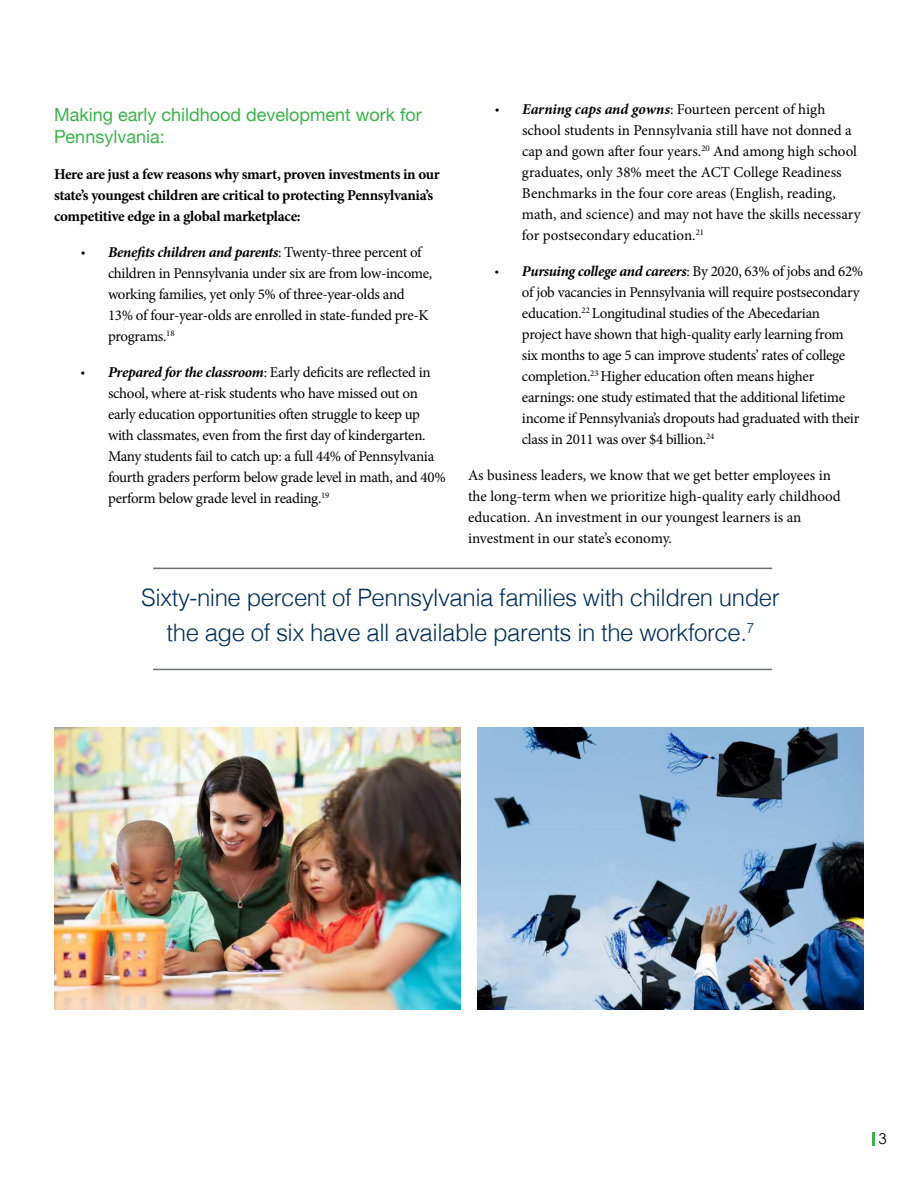
<style>
.page{position:relative;width:918px;height:1188px;background:#fff}
.page>*{position:absolute;margin:0;border:0;box-sizing:border-box;transform-origin:0 0}
.t1{font:300 24px/34.5px "Helvetica";letter-spacing:-.02em;color:#00305e;text-align:center}
.t2{font:18px/22.5px "Helvetica Neue";color:#39b44a}
.t3{font:15px/21px "Minion Pro";letter-spacing:-.02em;color:#000}
.t4{font:700 15px/21px "Minion Pro";letter-spacing:-.02em;color:#000}
.t5{font:15px "Century Gothic";color:#000}
.s1{font-family:"Myriad Pro"}
.s2{font-weight:700;font-style:italic}
</style>
<div class="page">
<svg style="left:873px;top:1132px;width:2px;height:14px"></svg>
<hr style="left:153px;top:568px;width:619px;height:1px;background:#6d6e71">
<hr style="left:153px;top:669px;width:619px;height:1px;background:#6d6e71">
<img style="left:54px;top:727px;width:406px;height:283px">
<img style="left:477px;top:727px;width:387px;height:283px">
<p class="t2" style="left:54px;top:105px;width:369px">Making early childhood development work for<br>Pennsylvania:</p>
<p class="t4" style="left:54px;top:165px;width:388px">Here are just a few reasons why smart, proven investments in our state’s youngest children are critical to protecting Pennsylvania’s competitive edge in a global marketplace:</p>
<p class="t3" style="left:108px;top:243px;width:326px;text-indent:-27px"><span class="s1">•</span> <span class="s2">Beneits children and parents</span>: Twenty-three percent of children in Pennsylvania under six are from low-income, working families, yet only 5% of three-year-olds and 13% of four-year-olds are enrolled in state-funded pre-K programs.<sup>18</sup></p>
<p class="t3" style="left:108px;top:363px;width:339px;text-indent:-27px"><span class="s1">•</span> <span class="s2">Prepared for the classroom</span>: Early deicits are relected in school, where at-risk students who have missed out on early education opportunities oten struggle to keep up with classmates, even from the irst day of kindergarten.<br>Many students fail to catch up: a full 44% of Pennsylvania fourth graders perform below grade level in math, and 40% perform below grade level in reading.<sup>19</sup></p>
<p class="t3" style="left:522px;top:100px;width:340px;text-indent:-27px"><span class="s1">•</span> <span class="s2">Earning caps and gowns</span>: Fourteen percent of high school students in Pennsylvania still have not donned a cap and gown ater four years.<sup>20</sup> And among high school graduates, only 38% meet the ACT College Readiness Benchmarks in the four core areas (English, reading, math, and science) and may not have the skills necessary for postsecondary education.<sup>21</sup></p>
<p class="t3" style="left:522px;top:262px;width:343px;text-indent:-27px"><span class="s1">•</span> <span class="s2">Pursuing college and careers</span>: By 2020, 63% of jobs and 62% of job vacancies in Pennsylvania will require postsecondary education.<sup>22</sup> Longitudinal studies of the Abecedarian project have shown that high-quality early learning from six months to age 5 can improve students’ rates of college completion.<sup>23</sup> Higher education oten means higher earnings: one study estimated that the additional lifetime income if Pennsylvania’s dropouts had graduated with their class in 2011 was over $4 billion.<sup>24</sup></p>
<p class="t3" style="left:468px;top:466px;width:374px">As business leaders, we know that we get better employees in the long-term when we prioritize high-quality early childhood education. An investment in our youngest learners is an investment in our state’s economy.</p>
<h1 class="t1" style="left:141px;top:583px;width:640px">Sixty-nine percent of Pennsylvania families with children under the age of six have all available parents in the workforce.<sup>7</sup></h1>
<p class="t5" style="left:878px;top:1132px;width:10px">3</p>
</div>
